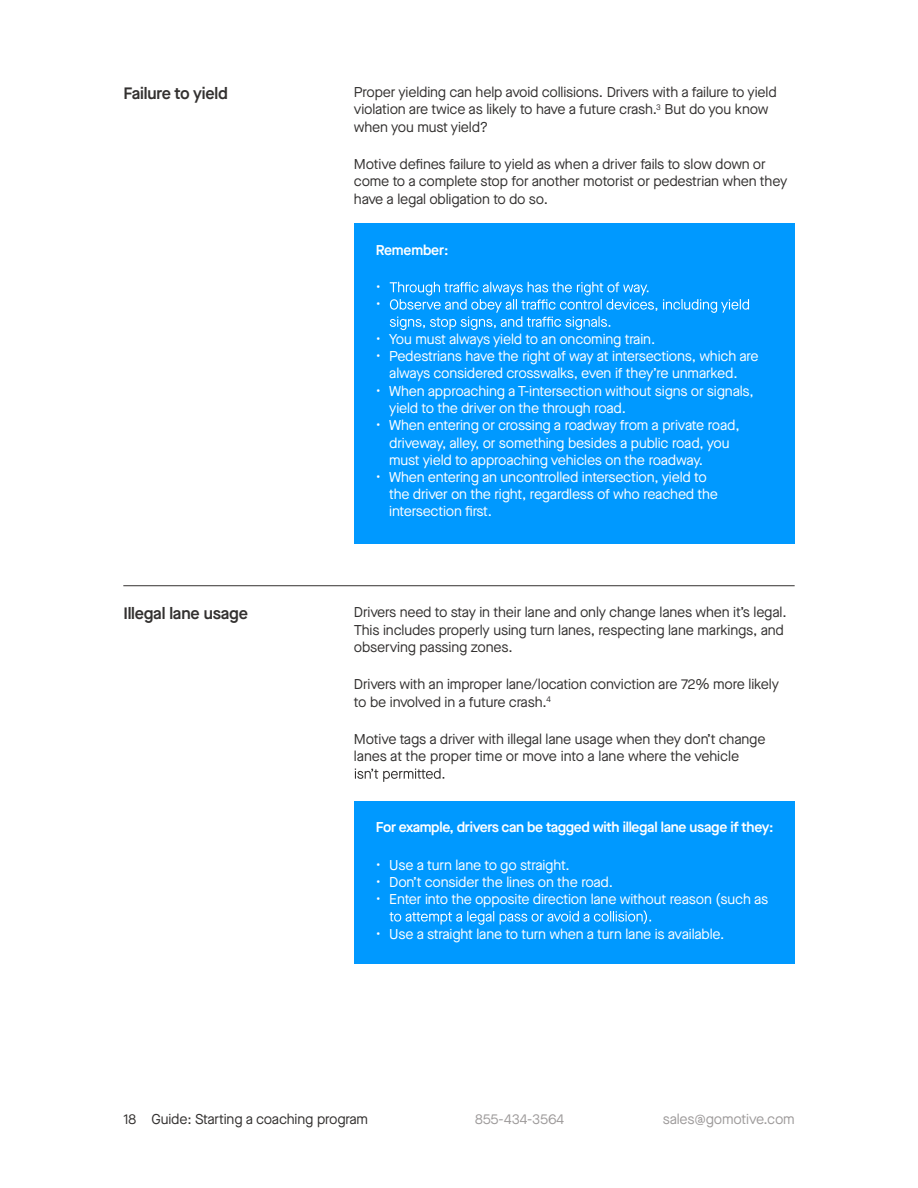
<style>
.page{position:relative;width:918px;height:1188px;background:#fff}
.page>*{position:absolute;margin:0;border:0;box-sizing:border-box;transform-origin:0 0}
.t1{font:600 16.5px "Maison Neue";letter-spacing:-.01em;color:#333130}
.t2{font:14.25px/17.2px "Maison Neue";letter-spacing:-.01em;color:#333130}
.t3{font:14.25px/17.2px "Maison Neue";letter-spacing:-.01em;color:#fff}
.t4{font:600 14.25px "Maison Neue";letter-spacing:-.02em;color:#fff}
.t5{font:14.25px "Maison Neue";letter-spacing:-.01em;color:#9e9b9b}
</style>
<div class="page">
<svg style="left:355px;top:768px;width:89px;height:14px"></svg>
<div style="left:354px;top:223px;width:441px;height:321px;background:#09f"></div>
<svg style="left:390px;top:282px;width:359px;height:48px"></svg>
<div style="left:354px;top:801px;width:441px;height:162px;background:#09f"></div>
<svg style="left:390px;top:910px;width:261px;height:15px"></svg>
<hr style="left:123px;top:585px;width:672px;height:1px;background:#333130">
<p class="t1" style="left:123px;top:82px;width:106px">Failure to yield</p>
<p class="t1" style="left:123px;top:602px;width:126px">Illegal lane usage</p>
<p class="t2" style="left:354px;top:83px;width:424px">Proper yielding can help avoid collisions. Drivers with a failure to yield violation are twice as likely to have a future crash.<sup>3</sup> But do you know when you must yield?</p>
<p class="t2" style="left:354px;top:155px;width:435px">Motive defines failure to yield as when a driver fails to slow down or come to a complete stop for another motorist or pedestrian when they have a legal obligation to do so.</p>
<p class="t4" style="left:376px;top:240px;width:74px">Remember:</p>
<p class="t3" style="left:376px;top:279px;width:7px">• •</p>
<p class="t3" style="left:376px;top:330px;width:281px">• You must always yield to an oncoming train.</p>
<p class="t3" style="left:376px;top:348px;width:384px;text-align:center">• Pedestrians have the right of way at intersections, which are always considered crosswalks, even if they’re unmarked.</p>
<p class="t3" style="left:389px;top:382px;width:366px;text-indent:-13px">• When approaching a T-intersection without signs or signals, yield to the driver on the through road.</p>
<p class="t3" style="left:389px;top:417px;width:352px;text-indent:-13px">• When entering or crossing a roadway from a private road, driveway, alley, or something besides a public road, you must yield to approaching vehicles on the roadway.</p>
<p class="t3" style="left:389px;top:468px;width:330px;text-indent:-13px">• When entering an uncontrolled intersection, yield to the driver on the right, regardless of who reached the intersection first.</p>
<p class="t2" style="left:354px;top:604px;width:434px">Drivers need to stay in their lane and only change lanes when it’s legal.<br>This includes properly using turn lanes, respecting lane markings, and observing passing zones.</p>
<p class="t2" style="left:354px;top:676px;width:427px">Drivers with an improper lane/location conviction are 72% more likely to be involved in a future crash.<sup>4</sup></p>
<p class="t2" style="left:354px;top:730px;width:413px">Motive tags a driver with illegal lane usage when they don’t change lanes at the proper time or move into a lane where the vehicle</p>
<p class="t4" style="left:376px;top:817px;width:399px">For example, drivers can be tagged with illegal lane usage if they:</p>
<p class="t3" style="left:376px;top:856px;width:196px">• Use a turn lane to go straight.</p>
<p class="t3" style="left:376px;top:873px;width:239px">• Don’t consider the lines on the road.</p>
<p class="t3" style="left:376px;top:890px;width:394px">• Enter into the opposite direction lane without reason (such as</p>
<p class="t3" style="left:376px;top:925px;width:350px">• Use a straight lane to turn when a turn lane is available.</p>
<p class="t2" style="left:123px;top:1111px;width:246px">18 Guide: Starting a coaching program</p>
<p class="t5" style="left:475px;top:1110px;width:90px">855-434-3564</p>
<p class="t5" style="left:663px;top:1110px;width:134px">sales@gomotive.com</p>
</div>
